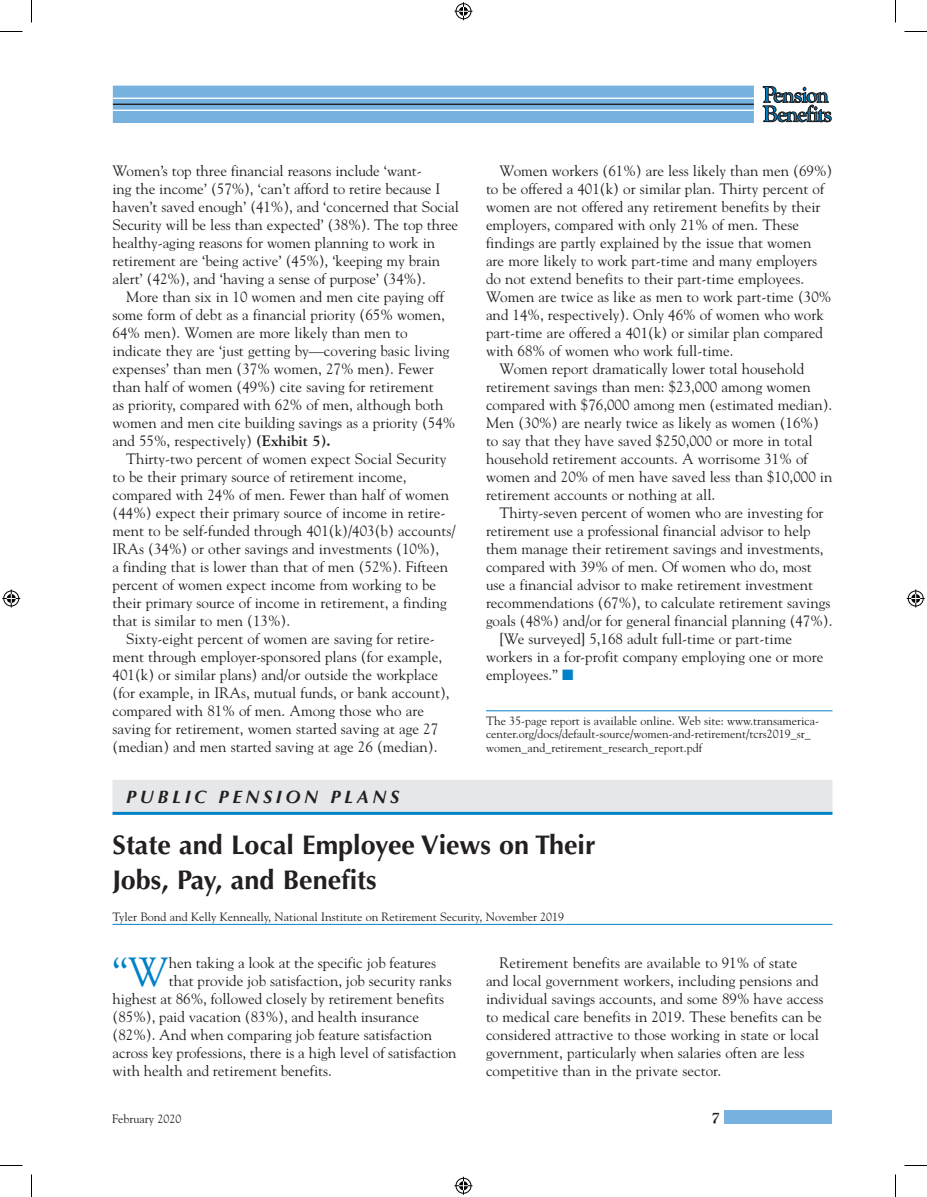
<style>
.page{position:relative;width:927px;height:1197px;background:#fff}
.page>*{position:absolute;margin:0;border:0;box-sizing:border-box;transform-origin:0 0}
.t1{font:40.5px "Goudy Std";color:#0082c8}
.t2{font:700 27px/36px "Optima LT Std";color:#231f20}
.t3{font:italic 700 18px "Optima LT Std";letter-spacing:.2em;color:#231f20}
.t4{font:15px/18px "Goudy Std";color:#231f20}
.t5{font:italic 700 15px "Goudy Std";color:#231f20}
.t6{font:12px/13.5px "Goudy Std";color:#231f20}
.s1{font-weight:700}
.s2{color:#0082c8}
</style>
<div class="page">
<div style="left:724px;top:1110px;width:108px;height:14px;background:#76b1df"></div>
<svg style="left:113px;top:86px;width:641px;height:36px;background:#78b1dd"></svg>
<hr style="left:113px;top:98px;width:641px;height:1px;background:#fff">
<hr style="left:113px;top:104px;width:641px;height:1px;background:#231f20">
<hr style="left:113px;top:110px;width:641px;height:1px;background:#fff">
<svg style="left:763px;top:86px;width:69px;height:36px"></svg>
<hr style="left:486px;top:711px;width:346px;height:1px;background:#0082c8">
<div style="left:112px;top:780px;width:720px;height:32px;background:#e6e7e9"></div>
<hr style="left:112px;top:812px;width:720px;height:3px;background:#0082c8">
<hr style="left:112px;top:924px;width:720px;height:1px;background:#0082c8">
<svg style="left:0;top:31px;width:22px;height:1px"></svg>
<svg style="left:904px;top:31px;width:23px;height:1px"></svg>
<svg style="left:0;top:1165px;width:22px;height:1px"></svg>
<svg style="left:904px;top:1165px;width:23px;height:1px"></svg>
<svg style="left:31px;top:0;width:1px;height:22px"></svg>
<svg style="left:31px;top:1174px;width:1px;height:23px"></svg>
<svg style="left:895px;top:0;width:1px;height:22px"></svg>
<svg style="left:895px;top:1174px;width:1px;height:23px"></svg>
<svg style="left:454px;top:2px;width:18px;height:18px"></svg>
<svg style="left:454px;top:1177px;width:18px;height:18px"></svg>
<svg style="left:2px;top:590px;width:18px;height:18px"></svg>
<svg style="left:907px;top:590px;width:18px;height:18px"></svg>
<p class="t4" style="left:112px;top:161px;width:348px">Women’s top three financial reasons include ‘want-<br>ing the income’ (57%), ‘can’t afford to retire because I haven’t saved enough’ (41%), and ‘concerned that Social Security will be less than expected’ (38%). The top three healthy-aging reasons for women planning to work in retirement are ‘being active’ (45%), ‘keeping my brain alert’ (42%), and ‘having a sense of purpose’ (34%).</p>
<p class="t4" style="left:112px;top:287px;width:344px;text-indent:14px">More than six in 10 women and men cite paying off some form of debt as a financial priority (65% women, 64% men). Women are more likely than men to indicate they are ‘just getting by—covering basic living expenses’ than men (37% women, 27% men). Fewer than half of women (49%) cite saving for retirement<br>as priority, compared with 62% of men, although both women and men cite building savings as a priority (54% and 55%, respectively) <span class="s1">(Exhibit 5).</span></p>
<p class="t4" style="left:112px;top:449px;width:345px;text-indent:14px">Thirty-two percent of women expect Social Security to be their primary source of retirement income, compared with 24% of men. Fewer than half of women (44%) expect their primary source of income in retire&shy;ment to be self-funded through 401(k)/403(b) accounts/ IRAs (34%) or other savings and investments (10%),<br>a finding that is lower than that of men (52%). Fifteen percent of women expect income from working to be their primary source of income in retirement, a finding that is similar to men (13%).</p>
<p class="t4" style="left:112px;top:629px;width:339px;text-indent:14px">Sixty-eight percent of women are saving for retire&shy;ment through employer-sponsored plans (for example, 401(k) or similar plans) and/or outside the workplace (for example, in IRAs, mutual funds, or bank account), compared with 81% of men. Among those who are saving for retirement, women started saving at age 27 (median) and men started saving at age 26 (median).</p>
<p class="t4" style="left:500px;top:161px;width:334px">Women workers (61%) are less likely than men (69%)</p>
<p class="t4" style="left:486px;top:179px;width:340px">to be offered a 401(k) or similar plan. Thirty percent of</p>
<p class="t4" style="left:486px;top:197px;width:336px">women are not offered any retirement benefits by their</p>
<p class="t4" style="left:486px;top:215px;width:315px">employers, compared with only 21% of men. These</p>
<p class="t4" style="left:486px;top:233px;width:327px">findings are partly explained by the issue that women</p>
<p class="t4" style="left:486px;top:251px;width:333px">are more likely to work part-time and many employers</p>
<p class="t4" style="left:486px;top:269px;width:320px">do not extend benefits to their part-time employees.</p>
<p class="t4" style="left:486px;top:287px;width:347px">Women are twice as like as men to work part-time (30%</p>
<p class="t4" style="left:486px;top:305px;width:339px">and 14%, respectively). Only 46% of women who work</p>
<p class="t4" style="left:486px;top:323px;width:339px">part-time are offered a 401(k) or similar plan compared</p>
<p class="t4" style="left:486px;top:341px;width:249px">with 68% of women who work full-time.</p>
<p class="t4" style="left:500px;top:359px;width:306px">Women report dramatically lower total household</p>
<p class="t4" style="left:486px;top:377px;width:326px">retirement savings than men: $23,000 among women</p>
<p class="t4" style="left:486px;top:395px;width:348px">compared with $76,000 among men (estimated median).</p>
<p class="t4" style="left:486px;top:413px;width:334px">Men (30%) are nearly twice as likely as women (16%)</p>
<p class="t4" style="left:486px;top:431px;width:328px">to say that they have saved $250,000 or more in total</p>
<p class="t4" style="left:486px;top:449px;width:323px">household retirement accounts. A worrisome 31% of</p>
<p class="t4" style="left:486px;top:467px;width:348px">women and 20% of men have saved less than $10,000 in</p>
<p class="t4" style="left:486px;top:485px;width:231px">retirement accounts or nothing at all.</p>
<p class="t4" style="left:500px;top:503px;width:325px">Thirty-seven percent of women who are investing for</p>
<p class="t4" style="left:486px;top:521px;width:326px">retirement use a professional financial advisor to help</p>
<p class="t4" style="left:486px;top:539px;width:339px">them manage their retirement savings and investments,</p>
<p class="t4" style="left:486px;top:557px;width:327px">compared with 39% of men. Of women who do, most</p>
<p class="t4" style="left:486px;top:575px;width:329px">use a financial advisor to make retirement investment</p>
<p class="t4" style="left:486px;top:593px;width:346px">recommendations (67%), to calculate retirement savings</p>
<p class="t4" style="left:486px;top:611px;width:348px">goals (48%) and/or for general financial planning (47%).</p>
<p class="t4" style="left:500px;top:629px;width:294px">[We surveyed] 5,168 adult full-time or part-time</p>
<p class="t4" style="left:486px;top:647px;width:339px">workers in a for-profit company employing one or more</p>
<p class="t4" style="left:486px;top:665px;width:89px">employees.” <span class="s2">■</span></p>
<p class="t6" style="left:486px;top:713px;width:335px">The 35-page report is available online. Web site: www.transamerica&shy;center.org/docs/default-source/women-and-retirement/tcrs2019_sr_ women_and_retirement_research_report.pdf</p>
<p class="t3" style="left:126px;top:786px;width:275px">PUBLIC PENSION PLANS</p>
<h2 class="t2" style="left:112px;top:827px;width:485px">State and Local Employee Views on Their<br>Jobs, Pay, and Benefits</h2>
<p class="t6" style="left:112px;top:910px;width:453px">Tyler Bond and Kelly Kenneally, National Institute on Retirement Security, November 2019</p>
<h1 class="t1" style="left:112px;top:946px;width:58px">“W</h1>
<p class="t4" style="left:169px;top:953px;width:269px">hen taking a look at the specific job features</p>
<p class="t4" style="left:486px;top:953px;width:339px;text-indent:14px">Retirement benefits are available to 91% of state and local government workers, including pensions and individual savings accounts, and some 89% have access to medical care benefits in 2019. These benefits can be considered attractive to those working in state or local government, particularly when salaries often are less competitive than in the private sector.</p>
<p class="t4" style="left:169px;top:971px;width:284px">that provide job satisfaction, job security ranks</p>
<p class="t4" style="left:113px;top:989px;width:333px">highest at 86%, followed closely by retirement benefits</p>
<p class="t4" style="left:113px;top:1007px;width:308px">(85%), paid vacation (83%), and health insurance</p>
<p class="t4" style="left:113px;top:1025px;width:321px">(82%). And when comparing job feature satisfaction</p>
<p class="t4" style="left:113px;top:1043px;width:346px">across key professions, there is a high level of satisfaction</p>
<p class="t4" style="left:113px;top:1061px;width:221px">with health and retirement benefits.</p>
<p class="t6" style="left:112px;top:1112px;width:71px">February 2020</p>
<p class="t5" style="left:711px;top:1109px;width:10px">7</p>
</div>
